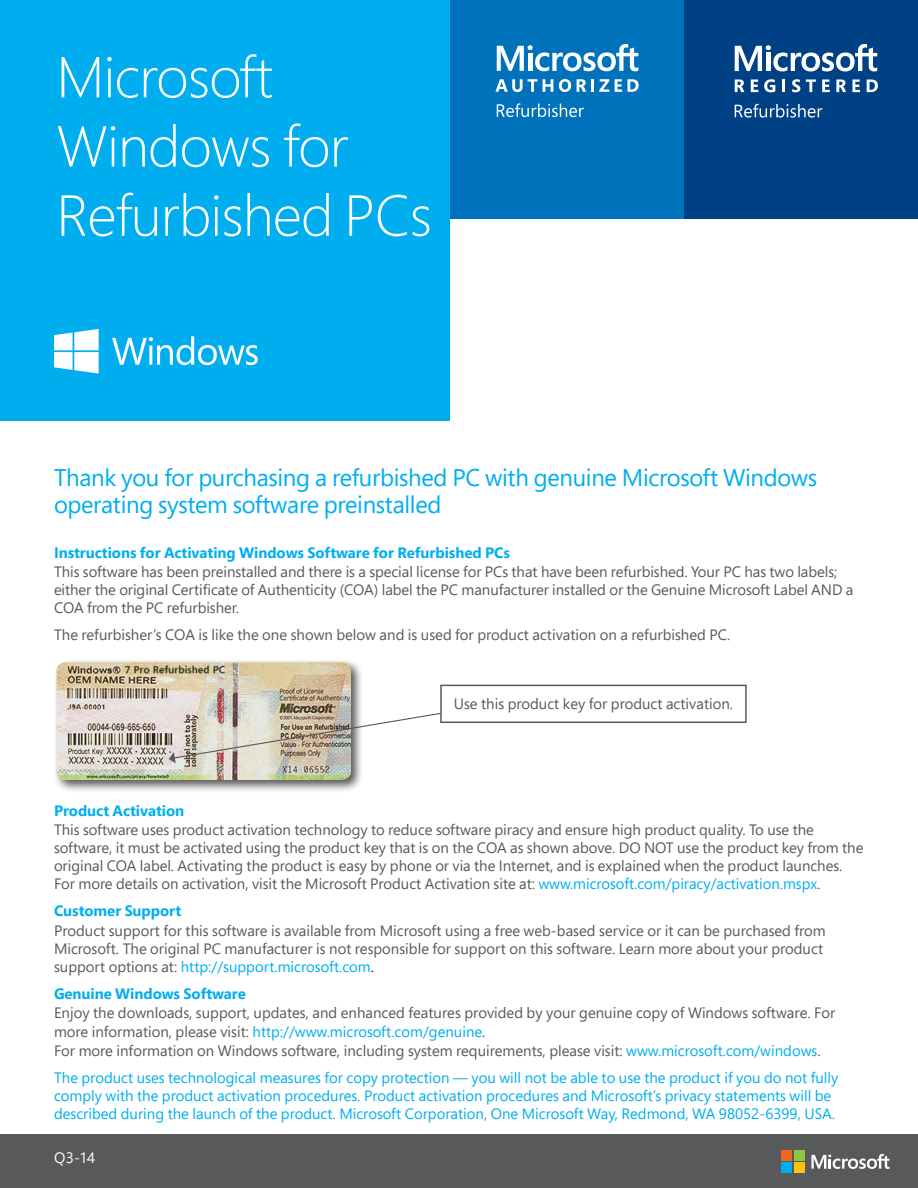
<style>
.page{position:relative;width:918px;height:1188px;background:#fff}
.page>*{position:absolute;margin:0;border:0;box-sizing:border-box;transform-origin:0 0}
.t1{font:300 57.6px/69.2px "Segoe Pro";letter-spacing:-.015em;color:#fff}
.Headline{font:24px/27px "Segoe Pro";letter-spacing:-.015em;color:#00aeef}
.Body_Text{font:15px/18px "Segoe Pro";letter-spacing:-.005em;color:#58595b}
.Body_Text-2{font:15px/18px "Segoe Pro";color:#00aeef}
.Body_Text-3{font:700 15px "Segoe Pro";letter-spacing:-.005em;color:#00aeef}
.t2{font:15px "Segoe Pro";color:#fff}
.s1{color:#00aeef}
.s2{color:#231f20}
.s3{font-weight:700;color:#00aeef}
</style>
<div class="page">
<div style="left:684px;top:0;width:234px;height:219px;background:#004186"></div>
<div style="left:450px;top:0;width:234px;height:219px;background:#0072bc"></div>
<svg style="left:735px;top:104px;width:87px;height:14px"></svg>
<svg style="left:735px;top:44px;width:142px;height:27px"></svg>
<svg style="left:735px;top:79px;width:9px;height:13px"></svg>
<svg style="left:751px;top:79px;width:7px;height:13px"></svg>
<svg style="left:764px;top:79px;width:11px;height:13px"></svg>
<svg style="left:782px;top:79px;width:3px;height:13px"></svg>
<svg style="left:792px;top:79px;width:8px;height:13px"></svg>
<svg style="left:806px;top:79px;width:10px;height:13px"></svg>
<svg style="left:822px;top:79px;width:8px;height:13px"></svg>
<svg style="left:836px;top:79px;width:10px;height:13px"></svg>
<svg style="left:852px;top:79px;width:8px;height:13px"></svg>
<svg style="left:867px;top:79px;width:11px;height:13px"></svg>
<svg style="left:497px;top:103px;width:87px;height:14px"></svg>
<svg style="left:497px;top:44px;width:141px;height:27px"></svg>
<svg style="left:495px;top:79px;width:58px;height:13px"></svg>
<svg style="left:559px;top:79px;width:12px;height:13px"></svg>
<svg style="left:577px;top:79px;width:32px;height:13px"></svg>
<svg style="left:615px;top:79px;width:24px;height:13px"></svg>
<div style="left:0;top:1134px;width:918px;height:54px;background:#58595b"></div>
<svg style="left:811px;top:1154px;width:79px;height:15px"></svg>
<div style="left:782px;top:1150px;width:10px;height:11px;background:#f26522"></div>
<div style="left:794px;top:1150px;width:11px;height:11px;background:#8dc73f"></div>
<div style="left:782px;top:1162px;width:10px;height:11px;background:#00aeef"></div>
<div style="left:794px;top:1162px;width:11px;height:11px;background:#ffc20d"></div>
<div style="left:0;top:0;width:450px;height:421px;background:#00aeef"></div>
<svg style="left:54px;top:329px;width:45px;height:45px"></svg>
<svg style="left:112px;top:336px;width:146px;height:29px"></svg>
<div style="left:53px;top:659px;width:311px;height:134px;background:#231f20;opacity:.75"></div>
<img style="left:57px;top:662px;width:294px;height:118px">
<div style="left:440px;top:685px;width:307px;height:38px;border:2px solid #58595b"></div>
<img style="left:169px;top:712px;width:273px;height:51px">
<p class="t1" style="left:56px;top:41px;width:377px">Microsoft<br>Windows for<br>Refurbished PCs</p>
<p class="Headline" style="left:54px;top:464px;width:765px">Thank you for purchasing a refurbished PC with genuine Microsoft Windows operating system software preinstalled</p>
<p class="Body_Text-3" style="left:54px;top:542px;width:458px">Instructions for Activating Windows Software for Refurbished PCs</p>
<p class="Body_Text" style="left:54px;top:562px;width:801px">This software has been preinstalled and there is a special license for PCs that have been refurbished. Your PC has two labels; either the original Certificate of Authenticity (COA) label the PC manufacturer installed or the Genuine Microsoft Label AND a<br>COA from the PC refurbisher.</p>
<p class="Body_Text" style="left:54px;top:625px;width:678px">The refurbisher’s COA is like the one shown below and is used for product activation on a refurbished PC.</p>
<p class="Body_Text" style="left:454px;top:695px;width:281px">Use this product key for product activation.</p>
<p class="Body_Text-3" style="left:54px;top:800px;width:132px">Product Activation</p>
<p class="Body_Text" style="left:54px;top:821px;width:811px">This software uses product activation technology to reduce software piracy and ensure high product quality. To use the software, it must be activated using the product key that is on the COA as shown above. DO NOT use the product key from the original COA label. Activating the product is easy by phone or via the Internet, and is explained when the product launches.<br>For more details on activation, visit the Microsoft Product Activation site at: <span class="s1">www.microsoft.com/piracy/activation.mspx</span>.</p>
<p class="Body_Text-3" style="left:54px;top:900px;width:129px">Customer Support</p>
<p class="Body_Text" style="left:54px;top:921px;width:773px">Product support for this software is available from Microsoft using a free web-based service or it can be purchased from<br>Microsoft. The original PC manufacturer is not responsible for support on this software. Learn more about your product support options at: <span class="s1">http://support.microsoft.com</span><span class="s2">.</span></p>
<p class="Body_Text" style="left:54px;top:984px;width:783px;line-height:19px"><span class="s3">Genuine Windows Software<br></span>Enjoy the downloads, support, updates, and enhanced features provided by your genuine copy of Windows software. For more information, please visit: <span class="s1">http://www.microsoft.com/genuine</span>.<br>For more information on Windows software, including system requirements, please visit: <span class="s1">www.microsoft.com/windows</span>.</p>
<p class="Body_Text-2" style="left:54px;top:1068px;width:786px">The product uses technological measures for copy protection — you will not be able to use the product if you do not fully comply with the product activation procedures. Product activation procedures and Microsoft’s privacy statements will be described during the launch of the product. Microsoft Corporation, One Microsoft Way, Redmond, WA 98052-6399, USA.</p>
<p class="t2" style="left:54px;top:1148px;width:43px">Q3-14</p>
</div>
